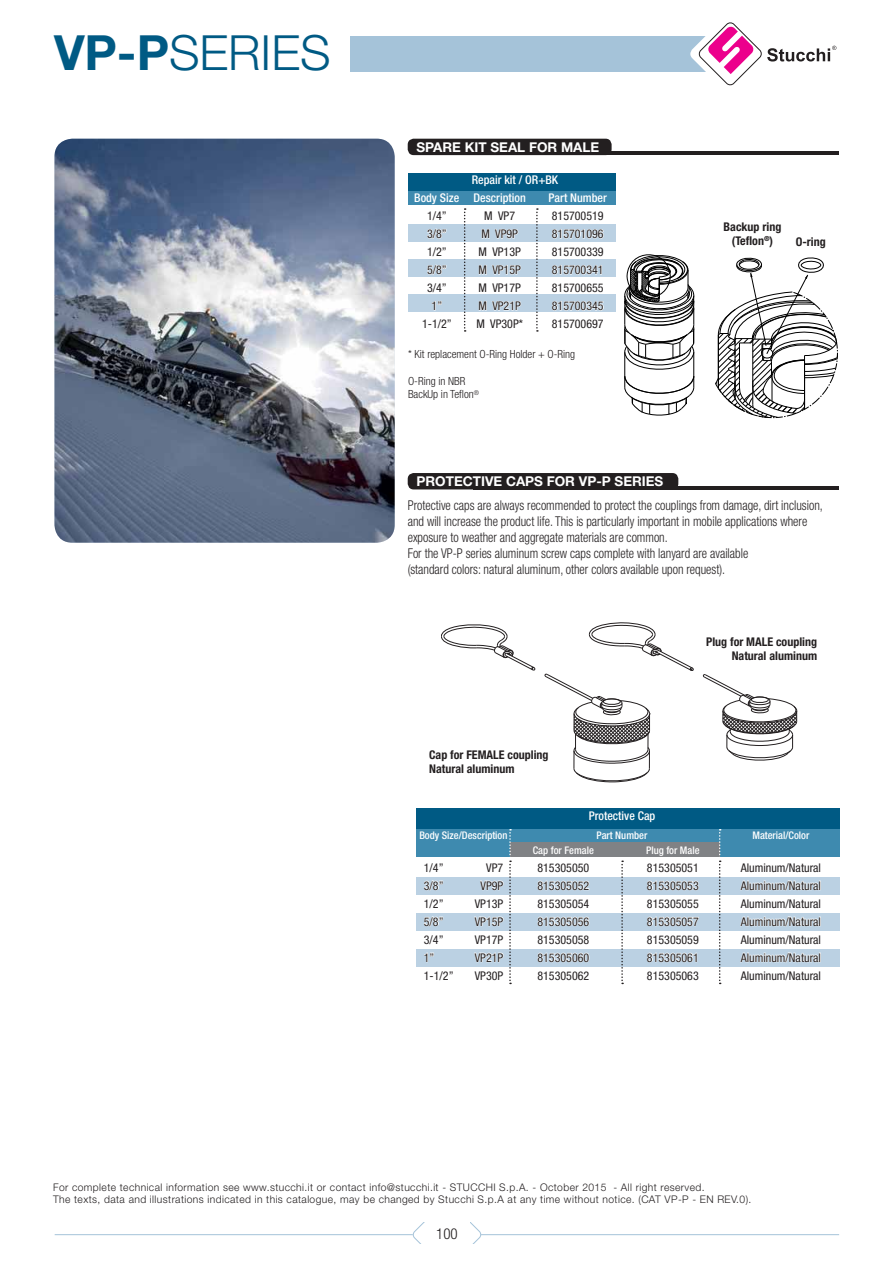
<style>
.page{position:relative;width:894px;height:1264px;background:#fff}
.page>*{position:absolute;margin:0;border:0;box-sizing:border-box;transform-origin:0 0}
.t1{font:300 48.6px "Helvetica Neue LT Std";color:#005a84}
.t2{font:300 condensed 15px "Helvetica Neue LT Std";color:#231f20}
.t3{font:300 condensed 13.5px/16.2px "Helvetica Neue LT Std";color:#231f20;scale:.92 1}
.t4{font:700 13.5px "Helvetica Neue LT Std";color:#fff}
.t5{font:condensed 12px "Helvetica Neue LT Std";color:#231f20}
.t6{font:700 condensed 12px/14.4px "Helvetica Neue LT Std";color:#231f20}
.t7{font:500 condensed 12px/18px "Helvetica Neue LT Std";color:#fff}
.t8{font:300 condensed 11.25px/13.5px "Helvetica Neue LT Std";color:#231f20}
.t9{font:300 10.5px/12.6px "Helvetica Neue LT Std";letter-spacing:.04em;color:#231f20}
.t10{font:500 condensed 10.5px "Helvetica Neue LT Std";color:#fff}
.s1{font-weight:700}
</style>
<div class="page">
<svg style="left:413px;top:1222px;width:69px;height:22px"></svg>
<div style="left:425px;top:1220px;width:45px;height:29px;background:#fff"></div>
<hr style="left:55px;top:1234px;width:358px;height:1px;background:#a5c3d9">
<hr style="left:481px;top:1234px;width:358px;height:1px;background:#a5c3d9">
<div style="left:351px;top:36px;width:372px;height:36px;background:#a5c3d9"></div>
<svg style="left:690px;top:22px;width:146px;height:64px"></svg>
<div style="left:416px;top:808px;width:423px;height:27px;background:#005a84"></div>
<svg style="left:703px;top:674px;width:94px;height:87px"></svg>
<svg style="left:441px;top:624px;width:94px;height:47px"></svg>
<svg style="left:544px;top:622px;width:150px;height:160px"></svg>
<img style="left:54px;top:139px;width:341px;height:404px;border-radius:18px">
<hr style="left:473px;top:152px;width:366px;height:3px;background:#231f20">
<div style="left:408px;top:139px;width:203px;height:16px;background:#231f20;border-radius:6px"></div>
<hr style="left:473px;top:486px;width:366px;height:3px;background:#231f20">
<div style="left:408px;top:473px;width:270px;height:16px;background:#231f20;border-radius:6px"></div>
<svg style="left:624px;top:254px;width:71px;height:162px"></svg>
<svg style="left:715px;top:257px;width:123px;height:161px"></svg>
<div style="left:416px;top:829px;width:423px;height:27px;background:#3e8aaf"></div>
<div style="left:510px;top:842px;width:210px;height:14px;background:#808285"></div>
<div style="left:416px;top:877px;width:423px;height:17px;background:#bbd1e3"></div>
<div style="left:416px;top:913px;width:423px;height:17px;background:#bbd1e3"></div>
<div style="left:416px;top:950px;width:423px;height:17px;background:#bbd1e3"></div>
<div style="left:584px;top:863px;width:5px;height:9px;border:1px solid #fff;border-radius:50%"></div>
<svg style="left:584px;top:863px;width:4px;height:9px"></svg>
<svg style="left:423px;top:880px;width:20px;height:10px"></svg>
<svg style="left:537px;top:880px;width:52px;height:10px"></svg>
<svg style="left:647px;top:880px;width:52px;height:10px"></svg>
<svg style="left:740px;top:880px;width:81px;height:10px"></svg>
<svg style="left:424px;top:916px;width:19px;height:10px"></svg>
<svg style="left:537px;top:916px;width:53px;height:10px"></svg>
<svg style="left:647px;top:916px;width:52px;height:10px"></svg>
<svg style="left:740px;top:916px;width:81px;height:10px"></svg>
<svg style="left:424px;top:952px;width:10px;height:10px"></svg>
<div style="left:584px;top:953px;width:5px;height:9px;border:1px solid #fff;border-radius:50%"></div>
<svg style="left:537px;top:952px;width:51px;height:10px"></svg>
<svg style="left:647px;top:952px;width:50px;height:10px"></svg>
<svg style="left:740px;top:952px;width:81px;height:10px"></svg>
<svg style="left:621px;top:860px;width:2px;height:124px"></svg>
<svg style="left:719px;top:829px;width:2px;height:155px"></svg>
<svg style="left:474px;top:829px;width:37px;height:155px"></svg>
<div style="left:408px;top:295px;width:208px;height:17px;background:#bbd1e3"></div>
<div style="left:408px;top:190px;width:208px;height:15px;background:#3e8aaf"></div>
<div style="left:408px;top:260px;width:208px;height:17px;background:#bbd1e3"></div>
<div style="left:408px;top:173px;width:208px;height:17px;background:#005a84"></div>
<div style="left:408px;top:224px;width:208px;height:17px;background:#bbd1e3"></div>
<svg style="left:427px;top:228px;width:20px;height:11px"></svg>
<svg style="left:481px;top:229px;width:37px;height:10px"></svg>
<svg style="left:551px;top:229px;width:53px;height:10px"></svg>
<svg style="left:427px;top:264px;width:20px;height:11px"></svg>
<svg style="left:478px;top:265px;width:43px;height:10px"></svg>
<svg style="left:551px;top:265px;width:51px;height:10px"></svg>
<svg style="left:432px;top:301px;width:10px;height:10px"></svg>
<svg style="left:478px;top:301px;width:43px;height:10px"></svg>
<svg style="left:551px;top:301px;width:53px;height:10px"></svg>
<svg style="left:464px;top:208px;width:2px;height:124px"></svg>
<svg style="left:536px;top:208px;width:2px;height:124px"></svg>
<h1 class="t1" style="left:54px;top:36px;width:278px"><span class="s1">VP-P</span>SERIES</h1>
<p class="t4" style="left:416px;top:142px;width:184px">SPARE KIT SEAL FOR MALE</p>
<p class="t7" style="left:414px;top:172px;width:145px;text-indent:57px">Repair kit / OR+BK<br>Body Size Description</p>
<p class="t7" style="left:549px;top:190px;width:60px">Part Number</p>
<p class="t5" style="left:427px;top:211px;width:21px">1/4”</p>
<p class="t5" style="left:484px;top:211px;width:32px">M VP7</p>
<p class="t5" style="left:552px;top:211px;width:53px">815700519</p>
<p class="t5" style="left:427px;top:229px;width:21px">3/8”</p>
<p class="t5" style="left:481px;top:229px;width:38px">M VP9P</p>
<p class="t5" style="left:552px;top:229px;width:53px">815701096</p>
<p class="t5" style="left:427px;top:247px;width:21px">1/2”</p>
<p class="t5" style="left:478px;top:247px;width:44px">M VP13P</p>
<p class="t5" style="left:552px;top:247px;width:53px">815700339</p>
<p class="t5" style="left:427px;top:265px;width:21px">5/8”</p>
<p class="t5" style="left:478px;top:265px;width:44px">M VP15P</p>
<p class="t5" style="left:552px;top:265px;width:53px">815700341</p>
<p class="t5" style="left:427px;top:283px;width:21px">3/4”</p>
<p class="t5" style="left:478px;top:283px;width:44px">M VP17P</p>
<p class="t5" style="left:552px;top:283px;width:53px">815700655</p>
<p class="t5" style="left:432px;top:301px;width:12px">1”</p>
<p class="t5" style="left:478px;top:301px;width:44px">M VP21P</p>
<p class="t5" style="left:552px;top:301px;width:53px">815700345</p>
<p class="t5" style="left:422px;top:319px;width:31px">1-1/2”</p>
<p class="t5" style="left:476px;top:319px;width:48px">M VP30P*</p>
<p class="t5" style="left:552px;top:319px;width:53px">815700697</p>
<p class="t8" style="left:408px;top:348px;width:169px">* Kit replacement O-Ring Holder + O-Ring</p>
<p class="t8" style="left:408px;top:375px;width:73px">O-Ring in NBR<br>BackUp in Teflon<sup>®</sup></p>
<p class="t6" style="left:723px;top:221px;width:59px;text-align:center">Backup ring (Teflon<sup>®</sup>)</p>
<p class="t6" style="left:796px;top:236px;width:31px">O-ring</p>
<p class="t4" style="left:416px;top:477px;width:248px">PROTECTIVE CAPS FOR VP-P SERIES</p>
<p class="t3" style="left:408px;top:498px;width:453px">Protective caps are always recommended to protect the couplings from damage, dirt inclusion, and will increase the product life. This is particularly important in mobile applications where exposure to weather and aggregate materials are common.<br>For the VP-P series aluminum screw caps complete with lanyard are available<br>(standard colors: natural aluminum, other colors available upon request).</p>
<p class="t6" style="left:429px;top:749px;width:121px">Cap for FEMALE coupling<br>Natural aluminum</p>
<p class="t7" style="left:589px;top:808px;width:68px">Protective Cap</p>
<p class="t6" style="left:706px;top:636px;width:113px;text-align:right">Plug for MALE coupling<br>Natural aluminum</p>
<p class="t10" style="left:419px;top:831px;width:90px">Body Size/Description</p>
<p class="t10" style="left:596px;top:831px;width:52px">Part Number</p>
<p class="t10" style="left:752px;top:831px;width:58px">Material/Color</p>
<p class="t10" style="left:533px;top:846px;width:63px">Cap for Female</p>
<p class="t10" style="left:646px;top:846px;width:55px">Plug for Male</p>
<p class="t5" style="left:424px;top:863px;width:21px">1/4”</p>
<p class="t5" style="left:486px;top:863px;width:19px">VP7</p>
<p class="t5" style="left:537px;top:863px;width:53px">815305050</p>
<p class="t5" style="left:647px;top:863px;width:53px">815305051</p>
<p class="t5" style="left:741px;top:863px;width:82px">Aluminum/Natural</p>
<p class="t5" style="left:424px;top:881px;width:21px">3/8”</p>
<p class="t5" style="left:480px;top:881px;width:24px">VP9P</p>
<p class="t5" style="left:537px;top:881px;width:53px">815305052</p>
<p class="t5" style="left:647px;top:881px;width:53px">815305053</p>
<p class="t5" style="left:741px;top:881px;width:82px">Aluminum/Natural</p>
<p class="t5" style="left:424px;top:899px;width:21px">1/2”</p>
<p class="t5" style="left:475px;top:899px;width:30px">VP13P</p>
<p class="t5" style="left:537px;top:899px;width:53px">815305054</p>
<p class="t5" style="left:647px;top:899px;width:53px">815305055</p>
<p class="t5" style="left:741px;top:899px;width:82px">Aluminum/Natural</p>
<p class="t5" style="left:424px;top:917px;width:21px">5/8”</p>
<p class="t5" style="left:475px;top:917px;width:30px">VP15P</p>
<p class="t5" style="left:537px;top:917px;width:53px">815305056</p>
<p class="t5" style="left:647px;top:917px;width:53px">815305057</p>
<p class="t5" style="left:741px;top:917px;width:82px">Aluminum/Natural</p>
<p class="t5" style="left:424px;top:935px;width:21px">3/4”</p>
<p class="t5" style="left:475px;top:935px;width:30px">VP17P</p>
<p class="t5" style="left:537px;top:935px;width:53px">815305058</p>
<p class="t5" style="left:647px;top:935px;width:53px">815305059</p>
<p class="t5" style="left:741px;top:935px;width:82px">Aluminum/Natural</p>
<p class="t5" style="left:424px;top:953px;width:12px">1”</p>
<p class="t5" style="left:475px;top:953px;width:30px">VP21P</p>
<p class="t5" style="left:537px;top:953px;width:53px">815305060</p>
<p class="t5" style="left:647px;top:953px;width:53px">815305061</p>
<p class="t5" style="left:741px;top:953px;width:82px">Aluminum/Natural</p>
<p class="t5" style="left:424px;top:971px;width:31px">1-1/2”</p>
<p class="t5" style="left:475px;top:971px;width:30px">VP30P</p>
<p class="t5" style="left:537px;top:971px;width:53px">815305062</p>
<p class="t5" style="left:647px;top:971px;width:53px">815305063</p>
<p class="t5" style="left:741px;top:971px;width:82px">Aluminum/Natural</p>
<p class="t9" style="left:53px;top:1182px;width:700px">For complete technical information see www.stucchi.it or contact info@stucchi.it - STUCCHI S.p.A. - October 2015 - All right reserved.<br>The texts, data and illustrations indicated in this catalogue, may be changed by Stucchi S.p.A at any time without notice. (CAT VP-P - EN REV.0).</p>
<p class="t2" style="left:436px;top:1228px;width:23px">100</p>
</div>
